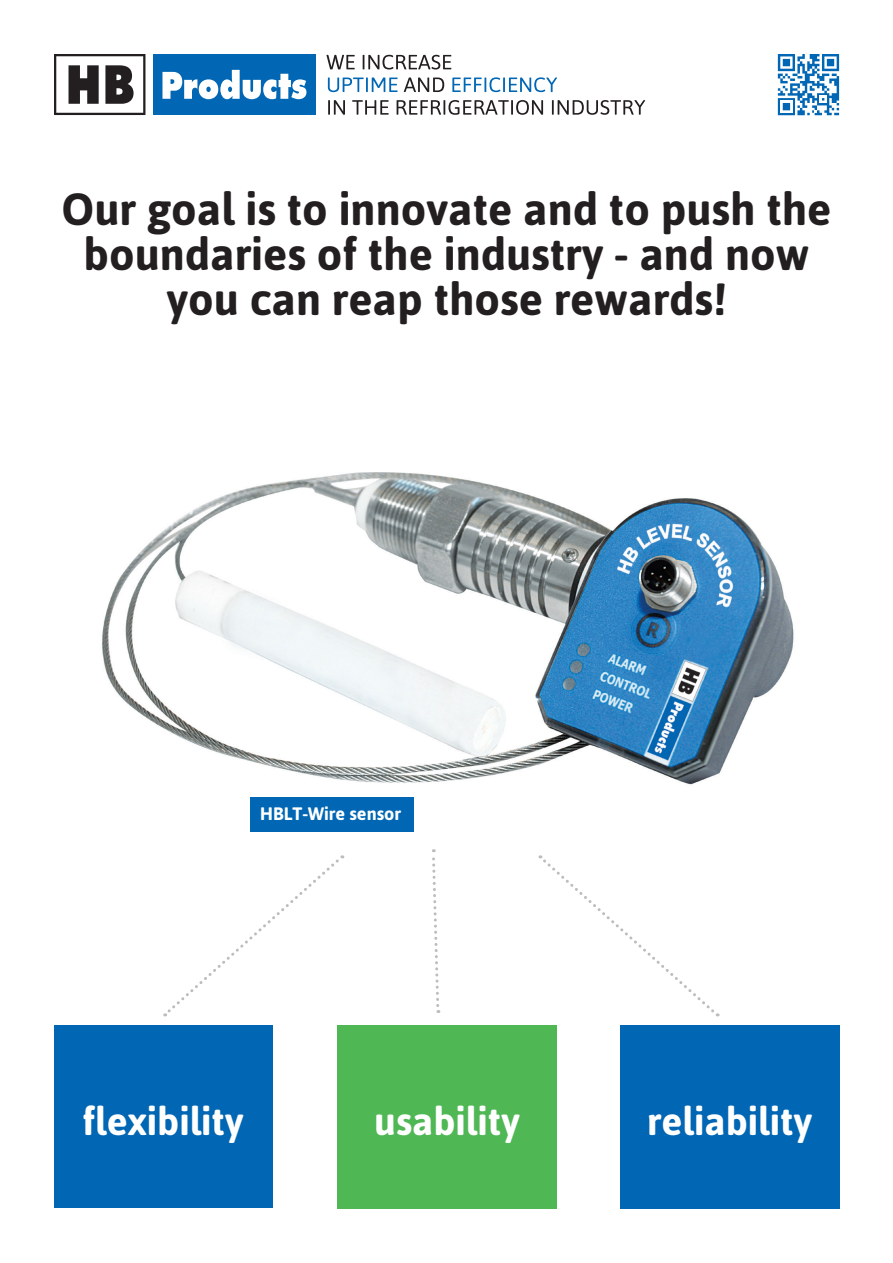
<style>
.page{position:relative;width:893px;height:1263px;background:#fff}
.page>*{position:absolute;margin:0;border:0;box-sizing:border-box;transform-origin:0 0}
.t1{font:700 45px/45px "Asap";color:#231f20;text-align:center}
.t2{font:700 39px "Asap";color:#fff}
.t3{font:700 18px "Asap";color:#fff}
</style>
<div class="page">
<img style="left:102px;top:472px;width:692px;height:385px">
<div style="left:153px;top:54px;width:162px;height:61px;background:#0166b3"></div>
<svg style="left:54px;top:54px;width:91px;height:61px"></svg>
<svg style="left:162px;top:70px;width:144px;height:29px"></svg>
<svg style="left:326px;top:55px;width:29px;height:14px"></svg>
<svg style="left:363px;top:55px;width:88px;height:14px"></svg>
<svg style="left:328px;top:77px;width:70px;height:15px"></svg>
<svg style="left:404px;top:77px;width:40px;height:15px"></svg>
<svg style="left:452px;top:77px;width:105px;height:15px"></svg>
<svg style="left:328px;top:100px;width:17px;height:15px"></svg>
<svg style="left:352px;top:100px;width:37px;height:15px"></svg>
<svg style="left:397px;top:100px;width:146px;height:15px"></svg>
<svg style="left:552px;top:100px;width:93px;height:15px"></svg>
<div style="left:55px;top:1025px;width:218px;height:183px;background:#0166b3"></div>
<svg style="left:777px;top:54px;width:63px;height:62px"></svg>
<svg style="left:778px;top:54px;width:61px;height:61px"></svg>
<div style="left:250px;top:797px;width:164px;height:35px;background:#0166b3"></div>
<div style="left:337px;top:1025px;width:220px;height:184px;background:#50b755"></div>
<div style="left:620px;top:1025px;width:220px;height:184px;background:#0166b3"></div>
<svg style="left:165px;top:855px;width:179px;height:161px"></svg>
<svg style="left:538px;top:855px;width:180px;height:161px"></svg>
<svg style="left:430px;top:849px;width:11px;height:164px"></svg>
<p class="t1" style="left:61px;top:186px;width:771px">Our goal is to innovate and to push the boundaries of the industry - and now you can reap those rewards!</p>
<p class="t3" style="left:260px;top:803px;width:143px">HBLT-Wire sensor</p>
<p class="t2" style="left:83px;top:1099px;width:163px">flexibility</p>
<p class="t2" style="left:374px;top:1099px;width:147px">usability</p>
<p class="t2" style="left:647px;top:1099px;width:167px">reliability</p>
</div>
